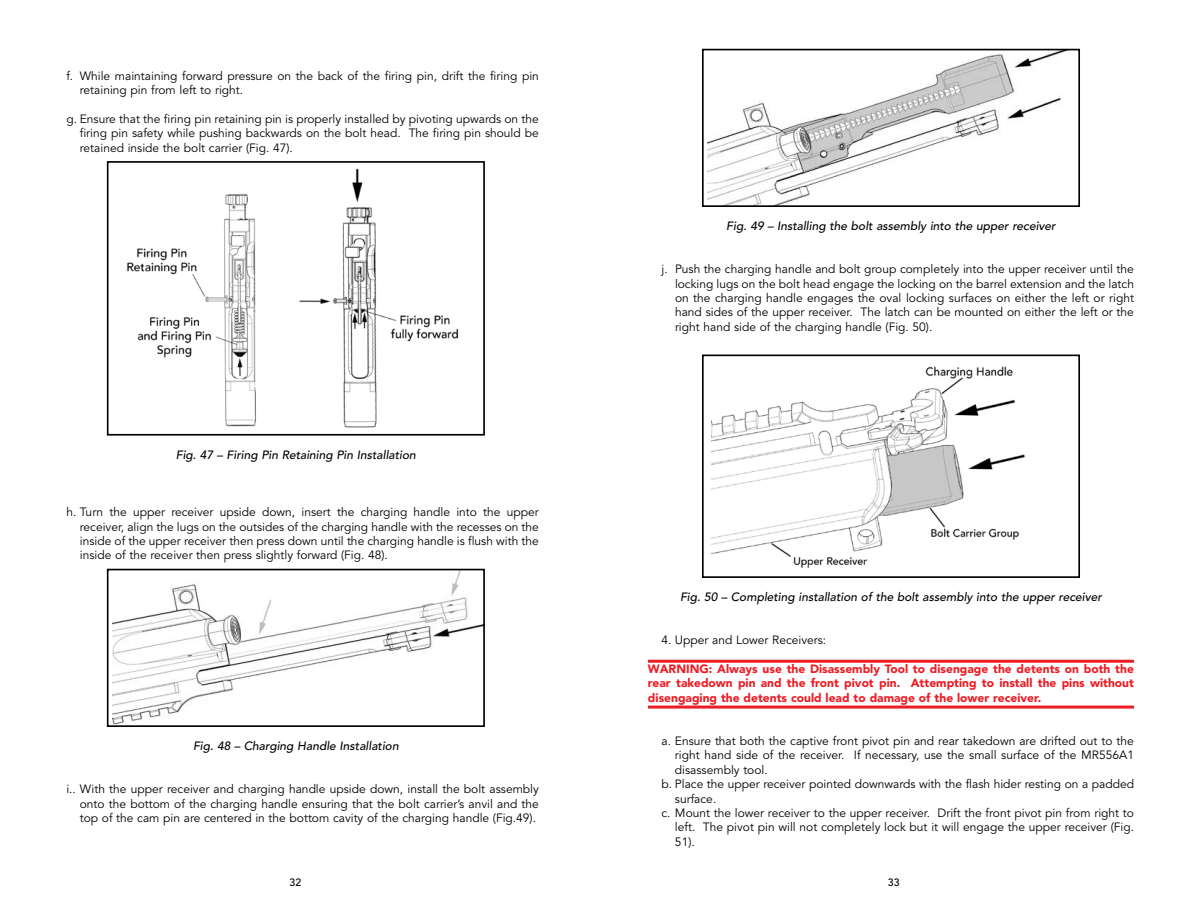
<style>
.page{position:relative;width:1188px;height:918px;background:#fff}
.page>*{position:absolute;margin:0;border:0;box-sizing:border-box;transform-origin:0 0}
.t1{font:12px/14.4px "Avenir";color:#000;text-align:justify}
.t2{font:italic 500 12px "Avenir";color:#000}
.t3{font:900 12px/14.4px "Avenir";color:#ed1c24;text-align:justify}
.t4{font:500 10.5px "Avenir";color:#000}
</style>
<div class="page">
<img style="left:127px;top:168px;width:331px;height:260px">
<div style="left:107px;top:161px;width:378px;height:275px;border:2px solid #000"></div>
<img style="left:112px;top:572px;width:370px;height:152px">
<div style="left:107px;top:569px;width:378px;height:158px;border:2px solid #000"></div>
<hr style="left:648px;top:660px;width:486px;height:3px;background:#ed1c24">
<hr style="left:648px;top:706px;width:486px;height:3px;background:#ed1c24">
<img style="left:708px;top:52px;width:356px;height:152px">
<div style="left:702px;top:49px;width:378px;height:158px;border:2px solid #000"></div>
<img style="left:711px;top:366px;width:314px;height:202px">
<div style="left:702px;top:355px;width:378px;height:223px;border:2px solid #000"></div>
<p class="t1" style="left:80px;top:69px;width:461px;text-indent:-14px">f. While maintaining forward pressure on the back of the firing pin, drift the firing pin retaining pin from left to right.</p>
<p class="t1" style="left:80px;top:112px;width:461px;text-indent:-14px">g. Ensure that the firing pin retaining pin is properly installed by pivoting upwards on the firing pin safety while pushing backwards on the bolt head. The firing pin should be retained inside the bolt carrier (Fig. 47).</p>
<p class="t2" style="left:176px;top:448px;width:242px">Fig. 47 – Firing Pin Retaining Pin Installation</p>
<p class="t1" style="left:80px;top:505px;width:461px;text-indent:-14px">h. Turn the upper receiver upside down, insert the charging handle into the upper receiver, align the lugs on the outsides of the charging handle with the recesses on the inside of the upper receiver then press down until the charging handle is flush with the inside of the receiver then press slightly forward (Fig. 48).</p>
<p class="t2" style="left:193px;top:739px;width:207px">Fig. 48 – Charging Handle Installation</p>
<p class="t1" style="left:80px;top:782px;width:461px;text-indent:-14px">i.. With the upper receiver and charging handle upside down, install the bolt assembly onto the bottom of the charging handle ensuring that the bolt carrier’s anvil and the top of the cam pin are centered in the bottom cavity of the charging handle (Fig.49).</p>
<p class="t2" style="left:726px;top:219px;width:331px">Fig. 49 – Installing the bolt assembly into the upper receiver</p>
<p class="t1" style="left:675px;top:262px;width:461px;text-indent:-14px">j. Push the charging handle and bolt group completely into the upper receiver until the locking lugs on the bolt head engage the locking on the barrel extension and the latch on the charging handle engages the oval locking surfaces on either the left or right hand sides of the upper receiver. The latch can be mounted on either the left or the right hand side of the charging handle (Fig. 50).</p>
<p class="t2" style="left:680px;top:590px;width:423px">Fig. 50 – Completing installation of the bolt assembly into the upper receiver</p>
<p class="t1" style="left:661px;top:633px;width:166px">4. Upper and Lower Receivers:</p>
<p class="t3" style="left:648px;top:662px;width:488px">WARNING: Always use the Disassembly Tool to disengage the detents on both the rear takedown pin and the front pivot pin. Attempting to install the pins without disengaging the detents could lead to damage of the lower receiver.</p>
<p class="t1" style="left:661px;top:734px;width:474px">a. Ensure that both the captive front pivot pin and rear takedown are drifted out to the</p>
<p class="t1" style="left:675px;top:748px;width:461px">right hand side of the receiver. If necessary, use the small surface of the MR556A1</p>
<p class="t1" style="left:675px;top:763px;width:94px">disassembly tool.</p>
<p class="t1" style="left:661px;top:777px;width:474px">b. Place the upper receiver pointed downwards with the flash hider resting on a padded</p>
<p class="t1" style="left:675px;top:792px;width:43px">surface.</p>
<p class="t1" style="left:661px;top:806px;width:474px">c. Mount the lower receiver to the upper receiver. Drift the front pivot pin from right to</p>
<p class="t1" style="left:675px;top:820px;width:461px">left. The pivot pin will not completely lock but it will engage the upper receiver (Fig.</p>
<p class="t1" style="left:675px;top:835px;width:21px">51).</p>
<p class="t4" style="left:290px;top:876px;width:13px">32</p>
<p class="t4" style="left:888px;top:876px;width:13px">33</p>
</div>
